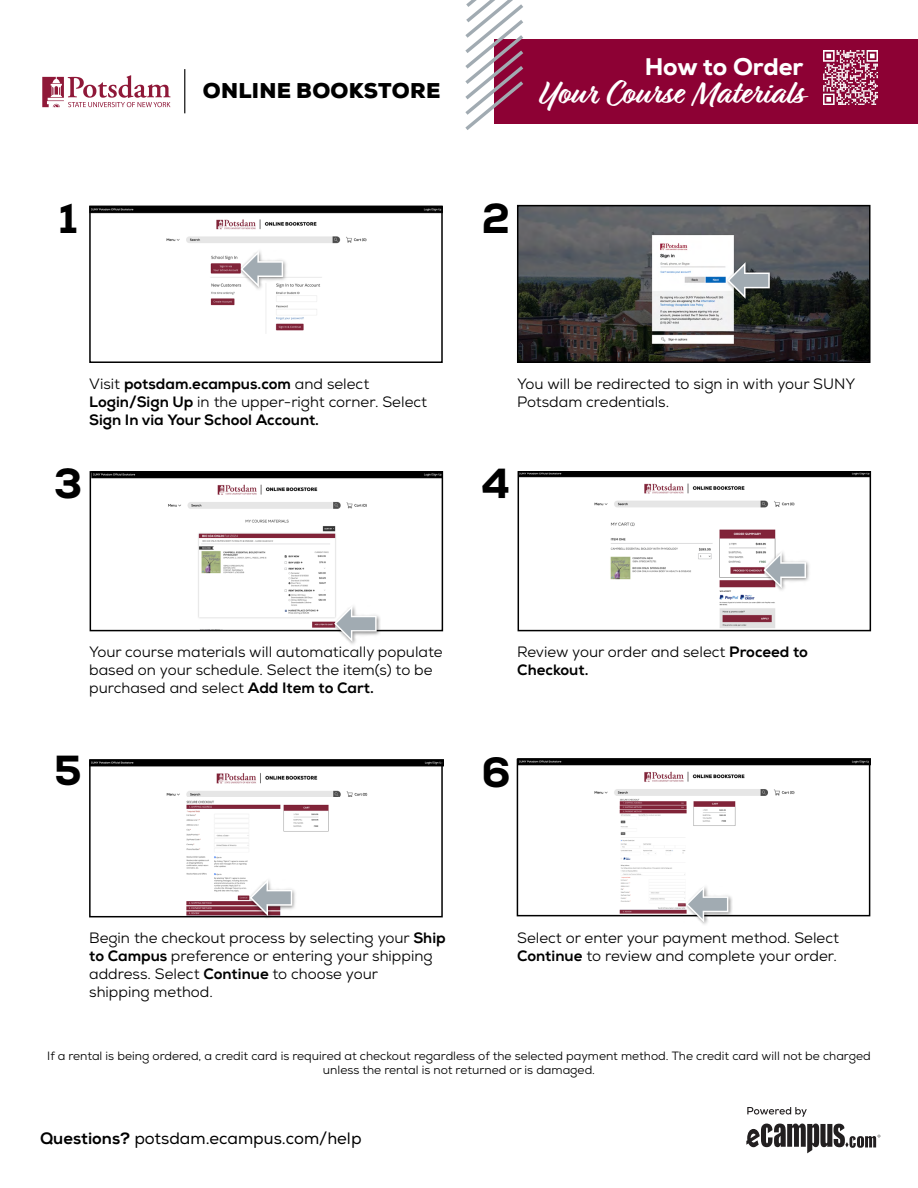
<style>
.page{position:relative;width:918px;height:1188px;background:#fff}
.page>*{position:absolute;margin:0;border:0;box-sizing:border-box;transform-origin:0 0}
.t1{font:800 42px "Nexa";color:#000}
.Questions{font:700 34.5px "Relation";color:#fff}
.Questions-2{font:800 24px "Nexa";letter-spacing:-.005em;color:#fff}
.t2{font:900 20.7px "Nexa";letter-spacing:.015em;color:#000}
.t3{font:16.5px "Nexa";color:#000}
.Instructions{font:15px/18px "Nexa";color:#000}
.Instructions-2{font:800 15px/18px "Nexa";color:#000}
.t4{font:12px/14.4px "Nexa";color:#000;text-align:center}
.s1{font-weight:400}
.s2{font-weight:800}
</style>
<div class="page">
<div style="left:495px;top:39px;width:423px;height:84px;background:#8d0134"></div>
<svg style="left:465px;top:0;width:58px;height:130px"></svg>
<img style="left:824px;top:50px;width:54px;height:54px">
<hr style="left:184px;top:69px;width:1px;height:44px;background:#000">
<svg style="left:42px;top:75px;width:128px;height:32px"></svg>
<img style="left:92px;top:209px;width:348px;height:122px">
<div style="left:89px;top:206px;width:354px;height:157px;border:2px solid #000"></div>
<div style="left:238px;top:248px;width:49px;height:43px;background:#000;opacity:.45"></div>
<svg style="left:241px;top:251px;width:42px;height:36px"></svg>
<img style="left:520px;top:208px;width:348px;height:152px">
<div style="left:517px;top:205px;width:354px;height:158px;border:2px solid #000"></div>
<div style="left:725px;top:260px;width:49px;height:42px;background:#000;opacity:.45"></div>
<svg style="left:727px;top:262px;width:43px;height:37px"></svg>
<img style="left:93px;top:474px;width:347px;height:154px">
<div style="left:90px;top:471px;width:353px;height:160px;border:2px solid #000"></div>
<div style="left:332px;top:603px;width:49px;height:43px;background:#000;opacity:.45"></div>
<svg style="left:334px;top:605px;width:43px;height:37px"></svg>
<img style="left:521px;top:474px;width:347px;height:154px">
<div style="left:518px;top:471px;width:353px;height:160px;border:2px solid #000"></div>
<div style="left:761px;top:549px;width:49px;height:43px;background:#000;opacity:.45"></div>
<svg style="left:763px;top:552px;width:43px;height:36px"></svg>
<svg style="left:89px;top:759px;width:355px;height:159px"></svg>
<div style="left:247px;top:877px;width:49px;height:43px;background:#000;opacity:.45"></div>
<svg style="left:250px;top:880px;width:42px;height:36px"></svg>
<svg style="left:516px;top:758px;width:355px;height:159px"></svg>
<div style="left:683px;top:884px;width:50px;height:42px;background:#000;opacity:.45"></div>
<svg style="left:686px;top:886px;width:42px;height:37px"></svg>
<svg style="left:746px;top:1124px;width:134px;height:29px"></svg>
<svg style="left:747px;top:1107px;width:60px;height:10px"></svg>
<p class="Questions-2" style="left:645px;top:51px;width:160px">How to Order</p>
<p class="t1" style="left:59px;top:192px;width:21px">1</p>
<h3 class="t2" style="left:203px;top:77px;width:239px">ONLINE BOOKSTORE</h3>
<p class="Questions" style="left:539px;top:72px;width:265px">Your Course Materials</p>
<p class="t1" style="left:482px;top:192px;width:30px">2</p>
<p class="Instructions-2" style="left:89px;top:375px;width:282px"><span class="s1">Visit</span> potsdam.ecampus.com <span class="s1">and select</span></p>
<p class="Instructions-2" style="left:89px;top:393px;width:339px">Login/Sign Up <span class="s1">in the upper-right corner. Select<br></span>Sign In via Your School Account.</p>
<p class="t1" style="left:54px;top:457px;width:30px">3</p>
<p class="Instructions" style="left:517px;top:375px;width:340px">You will be redirected to sign in with your SUNY<br>Potsdam credentials.</p>
<p class="t1" style="left:482px;top:457px;width:30px">4</p>
<p class="Instructions" style="left:89px;top:643px;width:355px">Your course materials will automatically populate based on your schedule. Select the item(s) to be purchased and select <span class="s2">Add Item to Cart.</span></p>
<p class="t1" style="left:54px;top:744px;width:29px">5</p>
<p class="Instructions" style="left:517px;top:643px;width:292px">Review your order and select <span class="s2">Proceed to<br>Checkout.</span></p>
<p class="t1" style="left:481px;top:745px;width:31px">6</p>
<p class="Instructions" style="left:89px;top:929px;width:358px">Begin the checkout process by selecting your <span class="s2">Ship to Campus</span> preference or entering your shipping address. Select <span class="s2">Continue</span> to choose your</p>
<p class="Instructions" style="left:89px;top:983px;width:125px">shipping method.</p>
<p class="Instructions" style="left:517px;top:929px;width:323px">Select or enter your payment method. Select<br><span class="s2">Continue</span> to review and complete your order.</p>
<p class="t4" style="left:47px;top:1049px;width:825px">If a rental is being ordered, a credit card is required at checkout regardless of the selected payment method. The credit card will not be charged unless the rental is not returned or is damaged.</p>
<p class="t3" style="left:40px;top:1128px;width:323px"><span class="s2">Questions?</span> potsdam.ecampus.com/help</p>
</div>
